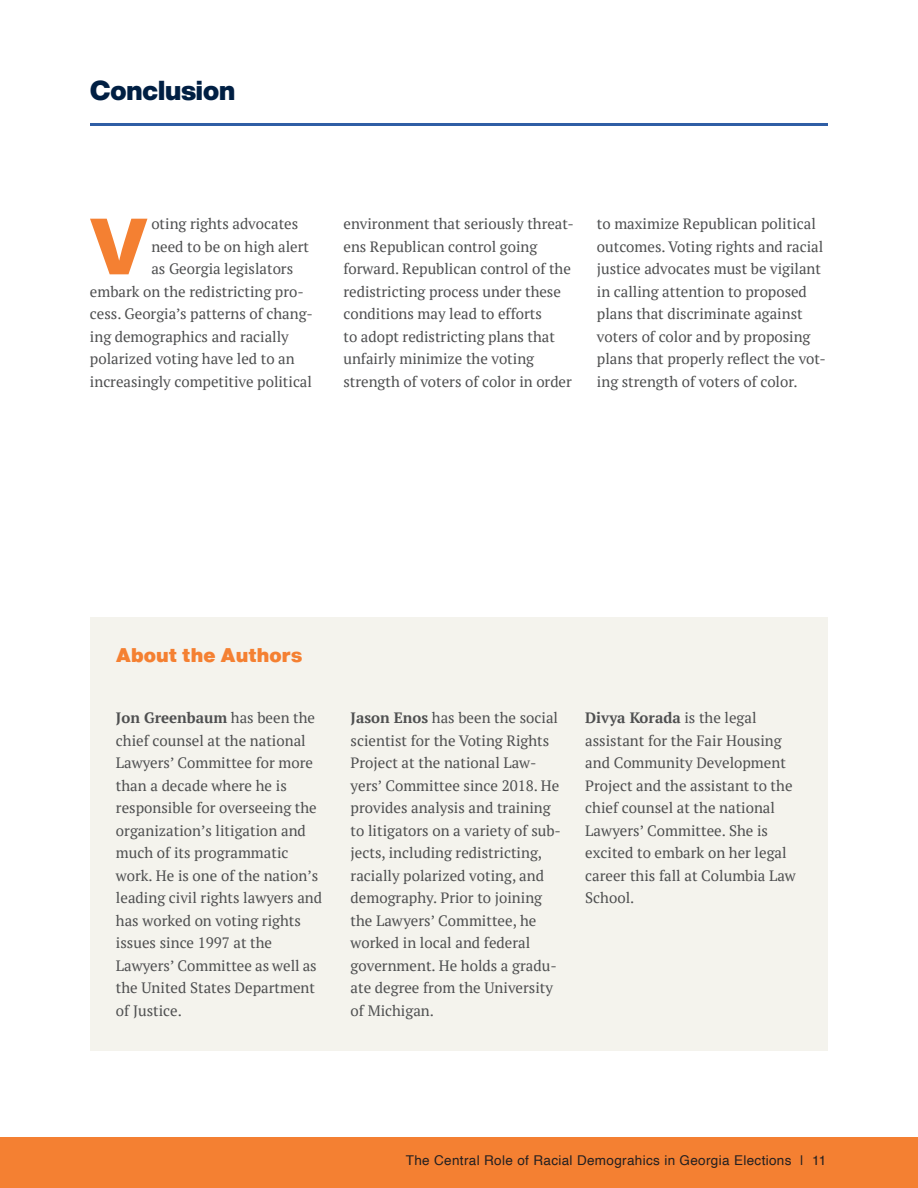
<style>
.page{position:relative;width:918px;height:1188px;background:#fff}
.page>*{position:absolute;margin:0;border:0;box-sizing:border-box;transform-origin:0 0}
.body_drop_cap{font:900 78.15px "Helvetica Now Display";color:#f48032}
.t1{font:900 27px "Helvetica Now Display";color:#001f43}
.body_text{font:900 19.5px "Helvetica Now Text";color:#f48032}
.body_text-2{font:15px/22.5px "PT Serif";color:#4e4f50}
.body_drop_cap-2{font:15px/22.5px "PT Serif";color:#4e4f50}
.t2{font:13.5px "Helvetica";letter-spacing:.025em;color:#231f20}
.s1{font-weight:700}
</style>
<div class="page">
<div style="left:0;top:1138px;width:918px;height:50px;background:#f48032"></div>
<div style="left:90px;top:617px;width:738px;height:434px;background:#f4f3ed"></div>
<hr style="left:90px;top:123px;width:738px;height:3px;background:#2f5ea5">
<p class="t1" style="left:90px;top:72px;width:147px">Conclusion</p>
<p class="body_drop_cap" style="left:90px;top:192px;width:58px">V</p>
<p class="body_drop_cap-2" style="left:151px;top:213px;width:148px">oting rights advocates</p>
<p class="body_drop_cap-2" style="left:151px;top:235px;width:159px">need to be on high alert</p>
<p class="body_drop_cap-2" style="left:151px;top:258px;width:143px">as Georgia legislators</p>
<p class="body_drop_cap-2" style="left:90px;top:280px;width:215px">embark on the redistricting pro-</p>
<p class="body_drop_cap-2" style="left:90px;top:303px;width:224px">cess. Georgia’s patterns of chang-</p>
<p class="body_drop_cap-2" style="left:90px;top:325px;width:200px">ing demographics and racially</p>
<p class="body_drop_cap-2" style="left:90px;top:348px;width:206px">polarized voting have led to an</p>
<p class="body_drop_cap-2" style="left:90px;top:370px;width:224px">increasingly competitive political</p>
<p class="body_drop_cap-2" style="left:343px;top:213px;width:232px">environment that seriously threat&shy;ens Republican control going forward. Republican control of the redistricting process under these conditions may lead to efforts<br>to adopt redistricting plans that unfairly minimize the voting strength of voters of color in order</p>
<p class="body_drop_cap-2" style="left:597px;top:213px;width:230px">to maximize Republican political outcomes. Voting rights and racial justice advocates must be vigilant in calling attention to proposed plans that discriminate against voters of color and by proposing plans that properly reflect the vot&shy;ing strength of voters of color.</p>
<p class="body_text" style="left:116px;top:640px;width:188px">About the Authors</p>
<p class="body_text-2" style="left:116px;top:706px;width:208px"><span class="s1">Jon Greenbaum</span> has been the chief counsel at the national<br>Lawyers’ Committee for more than a decade where he is responsible for overseeing the organization’s litigation and much of its programmatic work. He is one of the nation’s leading civil rights lawyers and has worked on voting rights issues since 1997 at the<br>Lawyers’ Committee as well as the United States Department of Justice.</p>
<p class="body_text-2" style="left:351px;top:706px;width:212px"><span class="s1">Jason Enos</span> has been the social scientist for the Voting Rights<br>Project at the national Law&shy;yers’ Committee since 2018. He provides analysis and training to litigators on a variety of sub&shy;jects, including redistricting, racially polarized voting, and demography. Prior to joining the Lawyers’ Committee, he worked in local and federal government. He holds a gradu&shy;ate degree from the University of Michigan.</p>
<p class="body_text-2" style="left:585px;top:706px;width:212px"><span class="s1">Divya Korada</span> is the legal assistant for the Fair Housing and Community Development<br>Project and the assistant to the chief counsel at the national<br>Lawyers’ Committee. She is excited to embark on her legal career this fall at Columbia Law<br>School.</p>
<p class="t2" style="left:406px;top:1150px;width:422px">The Central Role of Racial Demograhics in Georgia Elections | 11</p>
</div>
